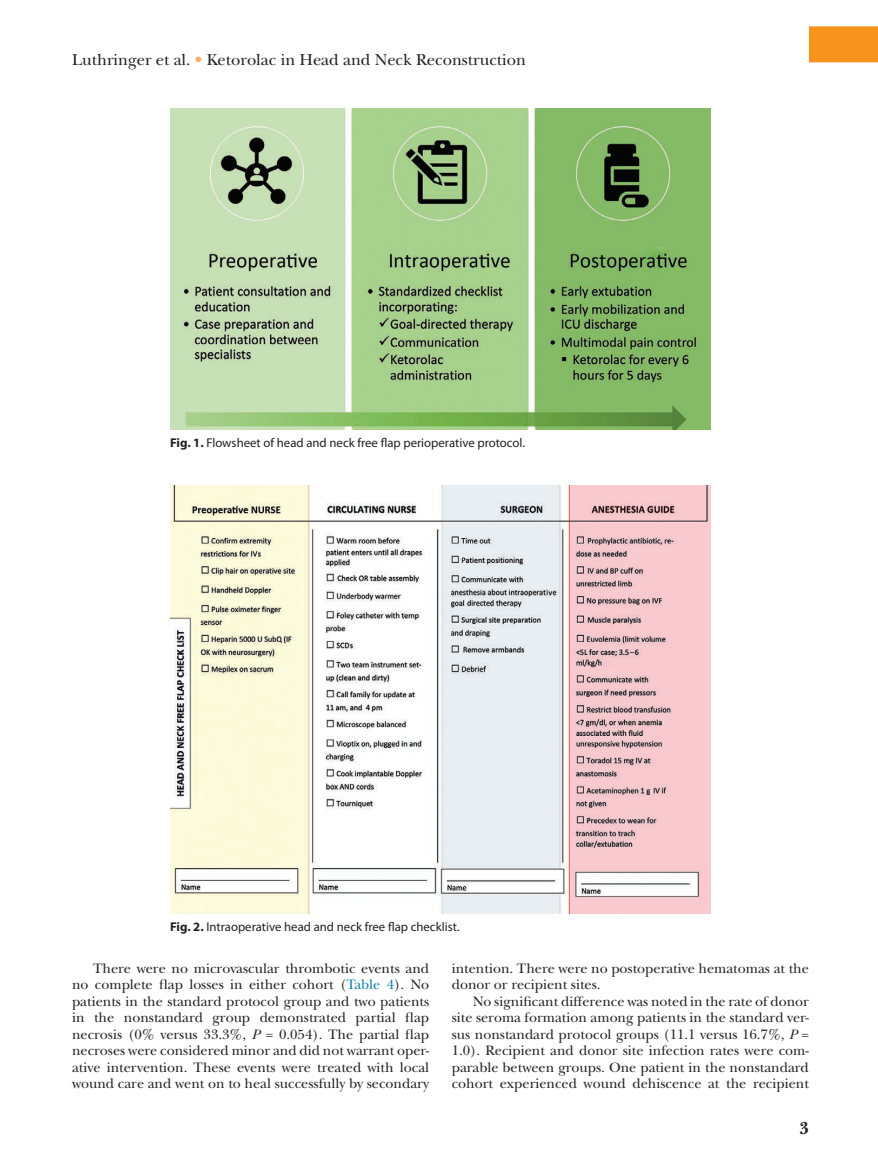
<style>
.page{position:relative;width:878px;height:1175px;background:#fff}
.page>*{position:absolute;margin:0;border:0;box-sizing:border-box;transform-origin:0 0}
.t1{font:700 18px "New Baskerville Std";color:#231f20}
.t2{font:16.5px "New Baskerville Std";color:#231f20}
.t3{font:14.25px/16.5px "New Baskerville Std";color:#231f20;text-align:justify}
.t4{font:12.75px "Myriad Pro";color:#231f20}
.s1{color:#fab05f}
.s2{font-weight:700}
.s3{color:#0f7eac}
.s4{font-style:italic}
</style>
<div class="page">
<div style="left:808px;top:26px;width:70px;height:36px;background:#f7931d"></div>
<img style="left:170px;top:108px;width:540px;height:321px">
<img style="left:170px;top:485px;width:540px;height:428px">
<p class="t2" style="left:72px;top:50px;width:455px">Luthringer et al. <span class="s1">•</span> Ketorolac in Head and Neck Reconstruction</p>
<p class="t4" style="left:170px;top:434px;width:356px"><span class="s2">Fig. 1.</span> Flowsheet of head and neck free flap perioperative protocol.</p>
<p class="t4" style="left:170px;top:918px;width:291px"><span class="s2">Fig. 2.</span> I ntraoperative head and neck free flap checklist.</p>
<p class="t3" style="left:72px;top:960px;width:359px;text-indent:21px">There were no microvascular thrombotic events and no complete flap losses in either cohort (<span class="s3">Table 4</span>). No patients in the standard protocol group and two patients in the nonstandard group demonstrated partial flap necrosis (0% versus 33.3%, <span class="s4">P</span> = 0.054). The partial flap necroses were considered minor and did not warrant oper&shy;ative intervention. These events were treated with local wound care and went on to heal successfully by secondary</p>
<p class="t3" style="left:452px;top:960px;width:358px">intention. There were no postoperative hematomas at the donor or recipient sites.</p>
<p class="t3" style="left:452px;top:993px;width:359px;text-indent:21px">No significant difference was noted in the rate of donor site seroma formation among patients in the standard ver&shy;sus nonstandard protocol groups (11.1 versus 16.7%, <span class="s4">P</span> = 1.0). Recipient and donor site infection rates were com&shy;parable between groups. One patient in the nonstandard cohort experienced wound dehiscence at the recipient</p>
<p class="t1" style="left:799px;top:1118px;width:11px">3</p>
</div>
